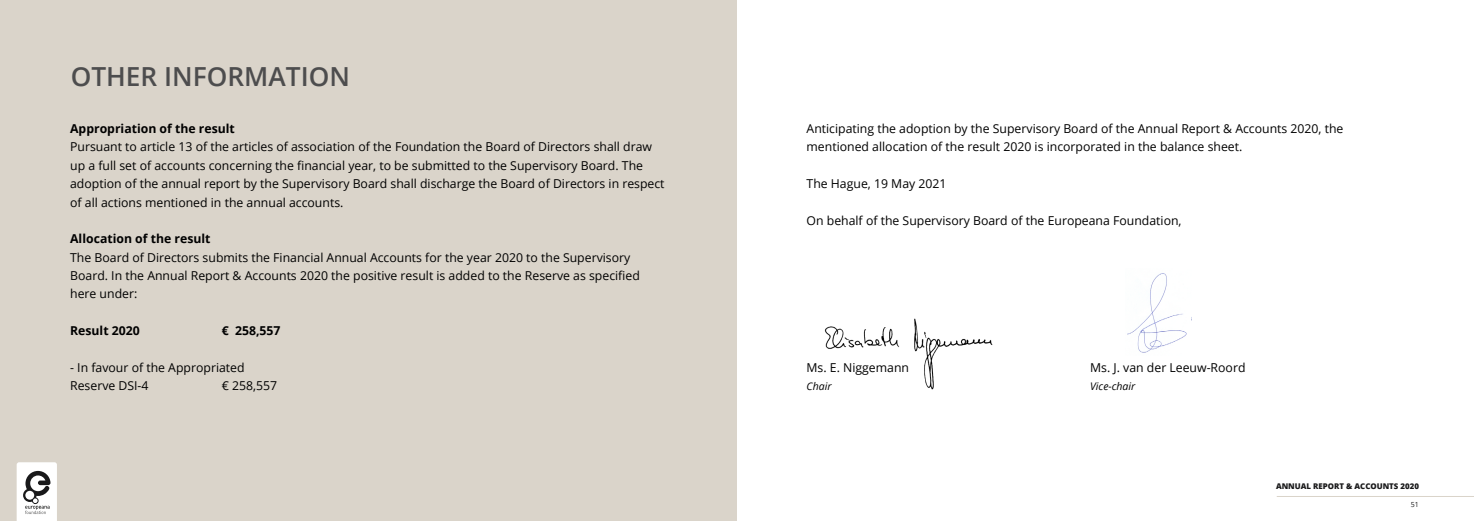
<style>
.page{position:relative;width:1474px;height:521px;background:#fff}
.page>*{position:absolute;margin:0;border:0;box-sizing:border-box;transform-origin:0 0}
.t1{font:600 26.25px "Open Sans";color:#4d4d4e}
.t2{font:12.25px/18.4px "Open Sans";color:#000}
.t3{font:700 12.25px "Open Sans";color:#000}
.t4{font:italic 10.5px "Open Sans";color:#000}
.t5{font:800 7.88px "Open Sans";color:#19191a}
.t6{font:7px "Open Sans";color:#19191a}
</style>
<div class="page">
<hr style="left:1276px;top:496px;width:197px;height:1px;background:#dad4ca">
<div style="left:0;top:0;width:737px;height:521px;background:#dad4ca"></div>
<svg style="left:17px;top:462px;width:40px;height:59px;background:#d5d5d5"></svg>
<img style="left:824px;top:318px;width:169px;height:72px">
<img style="left:1127px;top:273px;width:60px;height:80px">
<h1 class="t1" style="left:71px;top:58px;width:281px">OTHER INFORMATION</h1>
<p class="t3" style="left:70px;top:120px;width:166px">Appropriation of the result</p>
<p class="t2" style="left:70px;top:137px;width:596px">Pursuant to article 13 of the articles of association of the Foundation the Board of Directors shall draw up a full set of accounts concerning the financial year, to be submitted to the Supervisory Board. The adoption of the annual report by the Supervisory Board shall discharge the Board of Directors in respect of all actions mentioned in the annual accounts.</p>
<p class="t3" style="left:70px;top:230px;width:142px">Allocation of the result</p>
<p class="t2" style="left:70px;top:248px;width:571px">The Board of Directors submits the Financial Annual Accounts for the year 2020 to the Supervisory<br>Board. In the Annual Report &amp; Accounts 2020 the positive result is added to the Reserve as specified here under:</p>
<p class="t3" style="left:70px;top:322px;width:71px">Result 2020</p>
<p class="t3" style="left:222px;top:322px;width:60px">€ 258,557</p>
<p class="t2" style="left:70px;top:358px;width:176px">- In favour of the Appropriated<br>Reserve DSI-4</p>
<p class="t2" style="left:222px;top:376px;width:57px">€ 258,557</p>
<p class="t2" style="left:806px;top:119px;width:538px">Anticipating the adoption by the Supervisory Board of the Annual Report &amp; Accounts 2020, the mentioned allocation of the result 2020 is incorporated in the balance sheet.</p>
<p class="t2" style="left:806px;top:174px;width:141px">The Hague, 19 May 2021</p>
<p class="t2" style="left:806px;top:211px;width:376px">On behalf of the Supervisory Board of the Europeana Foundation,</p>
<p class="t2" style="left:806px;top:358px;width:104px">Ms. E. Niggemann</p>
<p class="t2" style="left:1090px;top:358px;width:157px">Ms. J. van der Leeuw-Roord</p>
<p class="t4" style="left:806px;top:379px;width:26px">Chair</p>
<p class="t4" style="left:1090px;top:379px;width:47px">Vice-chair</p>
<p class="t5" style="left:1275px;top:480px;width:144px">ANNUAL REPORT &amp; ACCOUNTS 2020</p>
<p class="t6" style="left:1410px;top:500px;width:10px">51</p>
</div>
